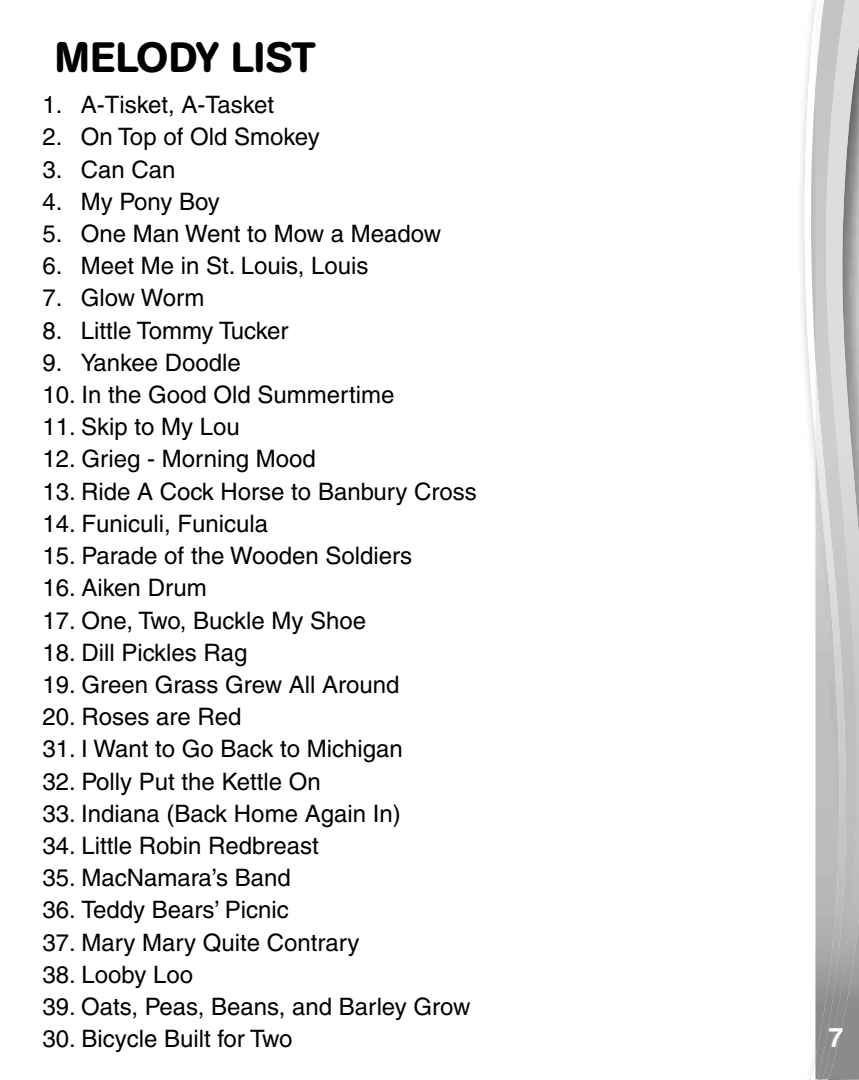
<style>
.page{position:relative;width:859px;height:1080px;background:#fff}
.page>*{position:absolute;margin:0;border:0;box-sizing:border-box;transform-origin:0 0}
.t1{font:500 42px "AG Book Rounded";letter-spacing:.01em;color:#000}
.t2{font:700 27px "Helvetica";color:#fff}
.t3{font:500 24px "Helvetica";color:#000}
</style>
<div class="page">
<svg style="left:803px;top:0;width:12px;height:1080px"></svg>
<svg style="left:815px;top:1079px;width:13px;height:1px"></svg>
<img style="left:858px;top:0;width:1px;height:1079px">
<img style="left:848px;top:0;width:10px;height:1079px">
<img style="left:815px;top:0;width:33px;height:1079px">
<h1 class="t1" style="left:55px;top:33px;width:263px">MELODY LIST</h1>
<p class="t3" style="left:42px;top:91px;width:233px">1. A-Tisket, A-Tasket</p>
<p class="t3" style="left:42px;top:123px;width:279px">2. On Top of Old Smokey</p>
<p class="t3" style="left:42px;top:155px;width:134px">3. Can Can</p>
<p class="t3" style="left:42px;top:187px;width:179px">4. My Pony Boy</p>
<p class="t3" style="left:42px;top:220px;width:400px">5. One Man Went to Mow a Meadow</p>
<p class="t3" style="left:42px;top:252px;width:327px">6. Meet Me in St. Louis, Louis</p>
<p class="t3" style="left:42px;top:284px;width:164px">7. Glow Worm</p>
<p class="t3" style="left:42px;top:316px;width:248px">8. Little Tommy Tucker</p>
<p class="t3" style="left:42px;top:349px;width:200px">9. Yankee Doodle</p>
<p class="t3" style="left:42px;top:381px;width:354px">10. In the Good Old Summertime</p>
<p class="t3" style="left:42px;top:413px;width:199px">11. Skip to My Lou</p>
<p class="t3" style="left:42px;top:445px;width:275px">12. Grieg - Morning Mood</p>
<p class="t3" style="left:42px;top:477px;width:436px">13. Ride A Cock Horse to Banbury Cross</p>
<p class="t3" style="left:42px;top:510px;width:227px">14. Funiculi, Funicula</p>
<p class="t3" style="left:42px;top:542px;width:371px">15. Parade of the Wooden Soldiers</p>
<p class="t3" style="left:42px;top:574px;width:166px">16. Aiken Drum</p>
<p class="t3" style="left:42px;top:606px;width:325px">17. One, Two, Buckle My Shoe</p>
<p class="t3" style="left:42px;top:638px;width:207px">18. Dill Pickles Rag</p>
<p class="t3" style="left:42px;top:671px;width:359px">19. Green Grass Grew All Around</p>
<p class="t3" style="left:42px;top:703px;width:201px">20. Roses are Red</p>
<p class="t3" style="left:42px;top:735px;width:362px">31. I Want to Go Back to Michigan</p>
<p class="t3" style="left:42px;top:767px;width:280px">32. Polly Put the Kettle On</p>
<p class="t3" style="left:42px;top:799px;width:360px">33. Indiana (Back Home Again In)</p>
<p class="t3" style="left:42px;top:832px;width:278px">34. Little Robin Redbreast</p>
<p class="t3" style="left:42px;top:864px;width:250px">35. MacNamara’s Band</p>
<p class="t3" style="left:42px;top:896px;width:248px">36. Teddy Bears’ Picnic</p>
<p class="t3" style="left:42px;top:928px;width:318px">37. Mary Mary Quite Contrary</p>
<p class="t3" style="left:42px;top:960px;width:152px">38. Looby Loo</p>
<p class="t3" style="left:42px;top:993px;width:430px">39. Oats, Peas, Beans, and Barley Grow</p>
<p class="t3" style="left:42px;top:1025px;width:252px">30. Bicycle Built for Two</p>
<p class="t2" style="left:828px;top:1021px;width:17px">7</p>
</div>
